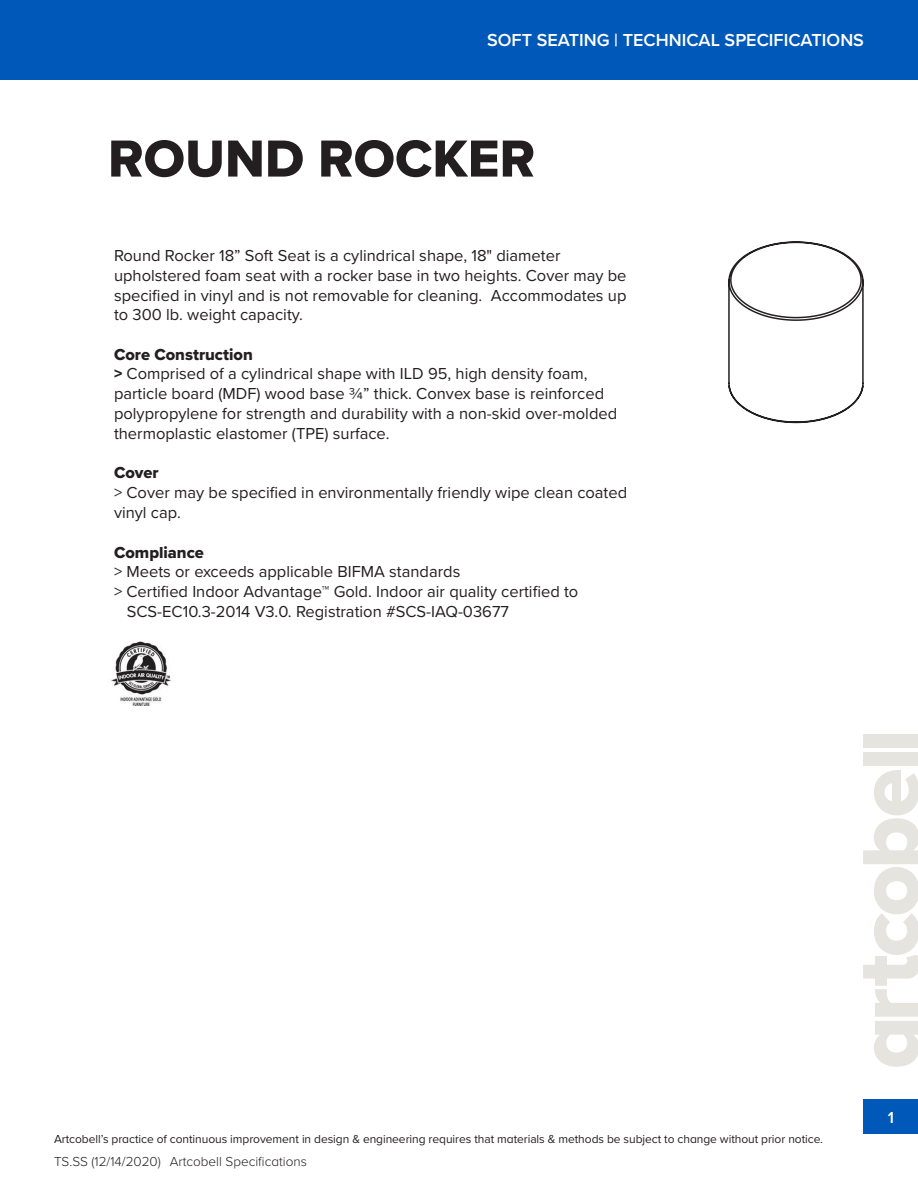
<style>
.page{position:relative;width:918px;height:1188px;background:#fff}
.page>*{position:absolute;margin:0;border:0;box-sizing:border-box;transform-origin:0 0}
.page_header{font:54px "Proxima Nova Extrabld";color:#231f20}
.t1{font:600 18px "Proxima Nova";color:#fff}
.bullet_text{font:16.5px/19.8px "Proxima Nova";color:#231f20}
.bullet_text-2{font:16.5px "Proxima Nova Extrabld";color:#231f20}
.bullet_text-3{font:600 16.5px "Proxima Nova";color:#fff}
.t2{font:300 13.5px "Proxima Nova";color:#231f20}
.t3{font:12px "Proxima Nova";letter-spacing:-.005em;color:#231f20}
.s1{font-family:"Proxima Nova Extrabld"}
</style>
<div class="page">
<div style="left:0;top:0;width:918px;height:80px;background:#0058b8"></div>
<div style="left:863px;top:1099px;width:55px;height:35px;background:#0058b8"></div>
<svg style="left:863px;top:770px;width:55px;height:297px"></svg>
<div style="left:863px;top:752px;width:55px;height:14px;background:#e6e4df"></div>
<div style="left:863px;top:734px;width:55px;height:14px;background:#e6e4df"></div>
<img style="left:111px;top:642px;width:60px;height:63px">
<svg style="left:728px;top:241px;width:136px;height:183px"></svg>
<p class="t1" style="left:487px;top:26px;width:378px">SOFT SEATING | TECHNICAL SPECIFICATIONS</p>
<p class="page_header" style="left:108px;top:118px;width:429px">ROUND ROCKER</p>
<p class="bullet_text" style="left:114px;top:245px;width:514px">Round Rocker 18” Soft Seat is a cylindrical shape, 18" diameter upholstered foam seat with a rocker base in two heights. Cover may be specified in vinyl and is not removable for cleaning. Accommodates up to 300 lb. weight capacity.</p>
<p class="bullet_text" style="left:114px;top:344px;width:505px"><span class="s1">Core Construction<br>&gt;</span> Comprised of a cylindrical shape with ILD 95, high density foam, particle board (MDF) wood base ¾” thick. Convex base is reinforced polypropylene for strength and durability with a non-skid over-molded thermoplastic elastomer (TPE) surface.</p>
<p class="bullet_text" style="left:114px;top:462px;width:515px"><span class="s1">Cover<br></span>&gt; Cover may be specified in environmentally friendly wipe clean coated vinyl cap.</p>
<p class="bullet_text-2" style="left:114px;top:540px;width:92px">Compliance</p>
<p class="bullet_text" style="left:114px;top:561px;width:348px">&gt; Meets or exceeds applicable BIFMA standards</p>
<p class="bullet_text" style="left:114px;top:581px;width:466px">&gt; Certified Indoor Advantage™ Gold. Indoor air quality certified to</p>
<p class="bullet_text" style="left:127px;top:601px;width:384px">SCS-EC10.3-2014 V3.0. Registration #SCS-IAQ-03677</p>
<p class="t3" style="left:54px;top:1131px;width:771px">Artcobell’s practice of continuous improvement in design &amp; engineering requires that materials &amp; methods be subject to change without prior notice.</p>
<p class="t2" style="left:54px;top:1151px;width:108px">TS.SS (12/14/2020)</p>
<p class="t2" style="left:170px;top:1151px;width:139px">Artcobell Specifications</p>
<p class="bullet_text-3" style="left:888px;top:1105px;width:8px">1</p>
</div>
